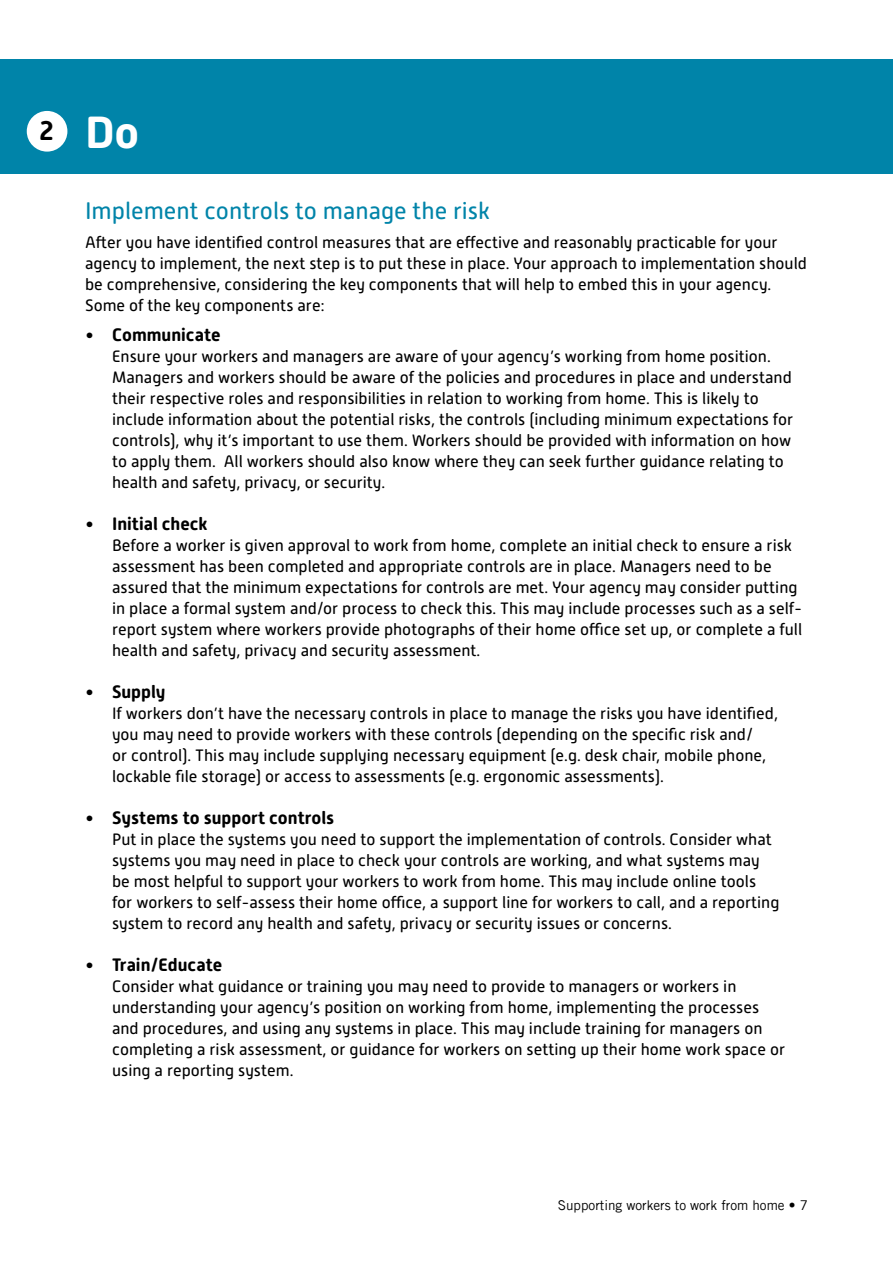
<style>
.page{position:relative;width:893px;height:1263px;background:#fff}
.page>*{position:absolute;margin:0;border:0;box-sizing:border-box;transform-origin:0 0}
.Titlle{font:700 45px "Alwyn New Rounded";color:#fff}
.Body_text{font:700 27px "Alwyn New Rounded";color:#000}
.Coloured_heading{font:24px "Alwyn New Rounded";color:#0084a9}
.t1{font:700 18px "Alwyn New Rounded";color:#000}
.Body_indent{font:16.5px/21px "Alwyn New Rounded";color:#000}
.Body_text-2{font:16.5px/21px "Alwyn New Rounded";color:#000}
.t2{font:13.5px "Trade Gothic LT Std";color:#000}
</style>
<div class="page">
<div style="left:0;top:60px;width:893px;height:114px;background:#0084a9"></div>
<div style="left:27px;top:111px;width:40px;height:41px;background:#fff;border-radius:50%"></div>
<p class="Body_text" style="left:40px;top:115px;width:16px">2</p>
<p class="Titlle" style="left:85px;top:106px;width:56px">Do</p>
<p class="Coloured_heading" style="left:85px;top:197px;width:407px">Implement controls to manage the risk</p>
<p class="Body_text-2" style="left:85px;top:232px;width:723px">After you have identified control measures that are effective and reasonably practicable for your agency to implement, the next step is to put these in place. Your approach to implementation should be comprehensive, considering the key components that will help to embed this in your agency.<br>Some of the key components are:</p>
<p class="t1" style="left:85px;top:324px;width:137px">• Communicate</p>
<p class="Body_indent" style="left:112px;top:346px;width:683px">Ensure your workers and managers are aware of your agency’s working from home position.<br>Managers and workers should be aware of the policies and procedures in place and understand their respective roles and responsibilities in relation to working from home. This is likely to include information about the potential risks, the controls (including minimum expectations for controls), why it’s important to use them. Workers should be provided with information on how to apply them. All workers should also know where they can seek further guidance relating to health and safety, privacy, or security.</p>
<p class="t1" style="left:85px;top:513px;width:124px">• Initial check</p>
<p class="Body_indent" style="left:112px;top:535px;width:692px">Before a worker is given approval to work from home, complete an initial check to ensure a risk assessment has been completed and appropriate controls are in place. Managers need to be assured that the minimum expectations for controls are met. Your agency may consider putting in place a formal system and/or process to check this. This may include processes such as a self&shy;report system where workers provide photographs of their home office set up, or complete a full health and safety, privacy and security assessment.</p>
<p class="t1" style="left:85px;top:681px;width:82px">• Supply</p>
<p class="Body_indent" style="left:112px;top:703px;width:668px">If workers don’t have the necessary controls in place to manage the risks you have identified, you may need to provide workers with these controls (depending on the specific risk and/<br>or control). This may include supplying necessary equipment (e.g. desk chair, mobile phone, lockable file storage) or access to assessments (e.g. ergonomic assessments).</p>
<p class="t1" style="left:85px;top:807px;width:251px">• Systems to support controls</p>
<p class="Body_indent" style="left:112px;top:829px;width:669px">Put in place the systems you need to support the implementation of controls. Consider what systems you may need in place to check your controls are working, and what systems may be most helpful to support your workers to work from home. This may include online tools for workers to self-assess their home office, a support line for workers to call, and a reporting system to record any health and safety, privacy or security issues or concerns.</p>
<p class="t1" style="left:85px;top:954px;width:139px">• Train/Educate</p>
<p class="Body_indent" style="left:112px;top:976px;width:674px">Consider what guidance or training you may need to provide to managers or workers in understanding your agency’s position on working from home, implementing the processes and procedures, and using any systems in place. This may include training for managers on completing a risk assessment, or guidance for workers on setting up their home work space or using a reporting system.</p>
<p class="t2" style="left:558px;top:1197px;width:252px">Supporting workers to work from home • 7</p>
</div>
